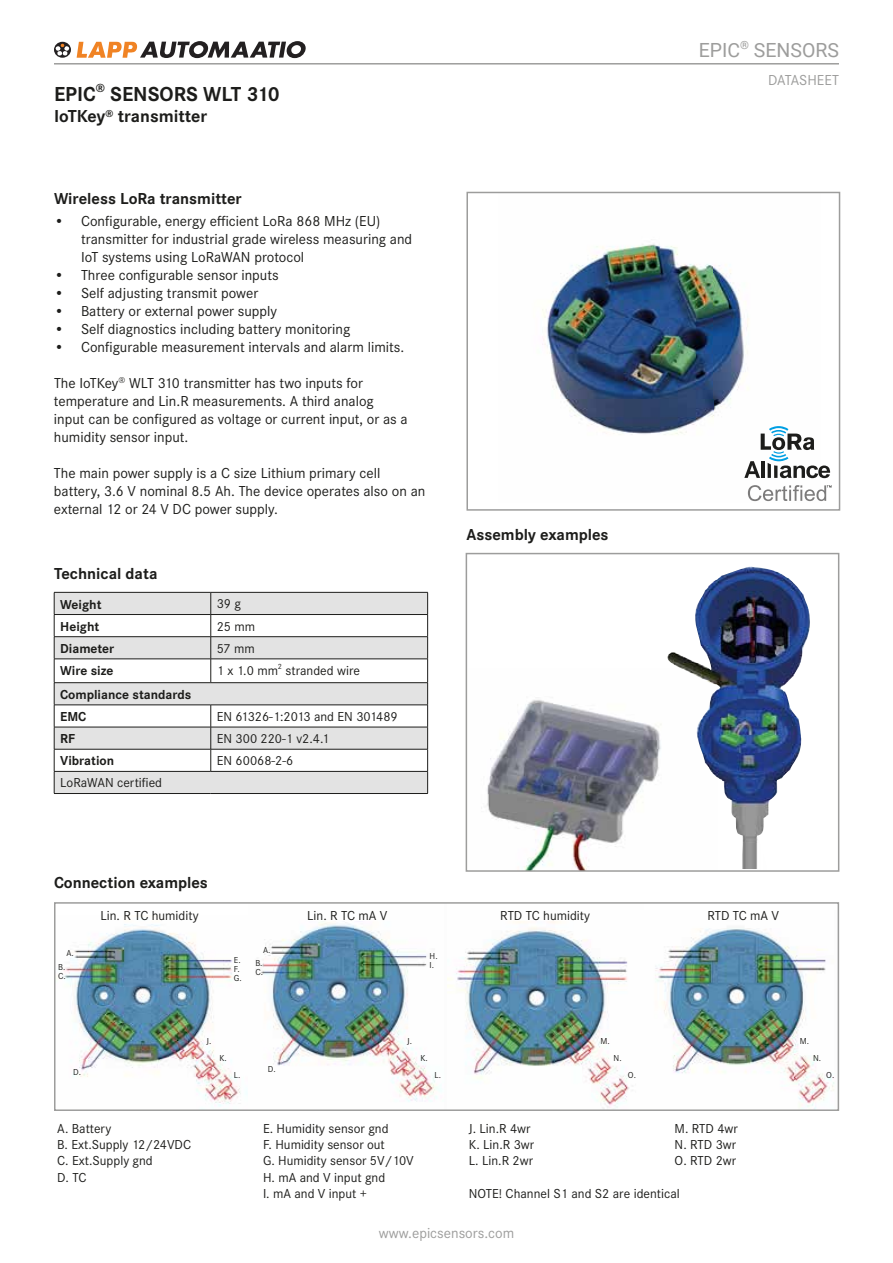
<style>
.page{position:relative;width:893px;height:1263px;background:#fff}
.page>*{position:absolute;margin:0;border:0;box-sizing:border-box;transform-origin:0 0}
.t1{font:700 21px "Corporate STOT";color:#1d1d1b}
.t2{font:19.5px "Roboto";color:#9d9d9c}
.t3{font:700 18px "Corporate STOT";color:#1d1d1b}
.t4{font:700 16.5px "Corporate STOT";color:#1d1d1b}
.t5{font:15px/18px "Corporate STOT";color:#1d1d1b}
.t6{font:15px "Corporate STOT";color:#9d9d9c}
.t7{font:13.5px/16.2px "Corporate STOT";color:#1d1d1b}
.t8{font:700 13.5px/22.2px "Corporate STOT";color:#1d1d1b}
.t9{font:9px/9px "Corporate STOT";color:#1d1d1b}
</style>
<div class="page">
<svg style="left:54px;top:42px;width:17px;height:16px"></svg>
<svg style="left:55px;top:43px;width:14px;height:13px"></svg>
<svg style="left:77px;top:41px;width:229px;height:17px"></svg>
<img style="left:487px;top:700px;width:170px;height:169px">
<div style="left:466px;top:553px;width:373px;height:319px;border:2px solid #9d9d9c"></div>
<img style="left:657px;top:566px;width:153px;height:303px">
<img style="left:542px;top:244px;width:272px;height:258px">
<div style="left:466px;top:192px;width:374px;height:319px;border:2px solid #9d9d9c"></div>
<svg style="left:744px;top:426px;width:86px;height:52px"></svg>
<svg style="left:748px;top:485px;width:83px;height:16px"></svg>
<svg style="left:55px;top:593px;width:372px;height:200px;fill:#e3e3e3"></svg>
<hr style="left:54px;top:592px;width:157px;height:1px;background:#1d1d1b">
<hr style="left:211px;top:592px;width:217px;height:1px;background:#1d1d1b">
<hr style="left:54px;top:614px;width:157px;height:1px;background:#1d1d1b">
<hr style="left:211px;top:614px;width:217px;height:1px;background:#1d1d1b">
<hr style="left:54px;top:636px;width:157px;height:1px;background:#1d1d1b">
<hr style="left:211px;top:636px;width:217px;height:1px;background:#1d1d1b">
<hr style="left:54px;top:659px;width:157px;height:1px;background:#1d1d1b">
<hr style="left:211px;top:659px;width:217px;height:1px;background:#1d1d1b">
<svg style="left:211px;top:592px;width:1px;height:90px"></svg>
<hr style="left:54px;top:682px;width:157px;height:1px;background:#1d1d1b">
<hr style="left:211px;top:682px;width:217px;height:1px;background:#1d1d1b">
<hr style="left:54px;top:705px;width:157px;height:1px;background:#1d1d1b">
<hr style="left:211px;top:705px;width:217px;height:1px;background:#1d1d1b">
<hr style="left:54px;top:727px;width:157px;height:1px;background:#1d1d1b">
<hr style="left:211px;top:727px;width:217px;height:1px;background:#1d1d1b">
<hr style="left:54px;top:749px;width:157px;height:1px;background:#1d1d1b">
<hr style="left:211px;top:749px;width:217px;height:1px;background:#1d1d1b">
<svg style="left:211px;top:705px;width:1px;height:66px"></svg>
<hr style="left:54px;top:771px;width:157px;height:1px;background:#1d1d1b">
<svg style="left:54px;top:592px;width:1px;height:201px"></svg>
<hr style="left:211px;top:771px;width:217px;height:1px;background:#1d1d1b">
<svg style="left:427px;top:592px;width:1px;height:201px"></svg>
<hr style="left:54px;top:793px;width:157px;height:1px;background:#1d1d1b">
<hr style="left:211px;top:793px;width:217px;height:1px;background:#1d1d1b">
<hr style="left:54px;top:63px;width:785px;height:2px;background:#9d9d9c">
<img style="left:62px;top:924px;width:185px;height:183px">
<img style="left:255px;top:921px;width:193px;height:181px">
<img style="left:448px;top:921px;width:181px;height:187px">
<img style="left:655px;top:928px;width:180px;height:180px">
<div style="left:54px;top:902px;width:785px;height:209px;border:2px solid #9d9d9c"></div>
<h1 class="t1" style="left:54px;top:82px;width:227px">EPIC<sup>®</sup> SENSORS WLT 310</h1>
<p class="t3" style="left:54px;top:106px;width:155px">IoTKey<sup>®</sup> transmitter</p>
<p class="t4" style="left:54px;top:189px;width:189px">Wireless LoRa transmitter</p>
<p class="t5" style="left:81px;top:213px;width:333px;text-indent:-27px">• Configurable, energy efficient LoRa 868 MHz (EU) transmitter for industrial grade wireless measuring and<br>IoT systems using LoRaWAN protocol</p>
<p class="t5" style="left:54px;top:267px;width:226px">• Three configurable sensor inputs</p>
<p class="t5" style="left:54px;top:285px;width:206px">• Self adjusting transmit power</p>
<p class="t5" style="left:54px;top:303px;width:225px">• Battery or external power supply</p>
<p class="t5" style="left:54px;top:321px;width:298px">• Self diagnostics including battery monitoring</p>
<p class="t5" style="left:54px;top:339px;width:352px">• Configurable measurement intervals and alarm limits.</p>
<p class="t5" style="left:54px;top:375px;width:355px">The IoTKey<sup>®</sup> WLT 310 transmitter has two inputs for temperature and Lin.R measurements. A third analog input can be configured as voltage or current input, or as a humidity sensor input.</p>
<p class="t5" style="left:54px;top:465px;width:373px">The main power supply is a C size Lithium primary cell battery, 3.6 V nominal 8.5 Ah. The device operates also on an external 12 or 24 V DC power supply.</p>
<p class="t4" style="left:54px;top:564px;width:105px">Technical data</p>
<p class="t8" style="left:60px;top:593px;width:43px">Weight</p>
<p class="t7" style="left:217px;top:596px;width:26px">39 g</p>
<p class="t8" style="left:60px;top:615px;width:41px">Height</p>
<p class="t7" style="left:217px;top:618px;width:40px">25 mm</p>
<p class="t8" style="left:60px;top:638px;width:56px">Diameter</p>
<p class="t7" style="left:217px;top:640px;width:39px">57 mm</p>
<p class="t8" style="left:60px;top:660px;width:55px">Wire size</p>
<p class="t7" style="left:217px;top:662px;width:145px">1 x 1.0 mm<sup>2</sup> stranded wire</p>
<p class="t8" style="left:60px;top:684px;width:133px">Compliance standards<br>EMC</p>
<p class="t7" style="left:217px;top:708px;width:182px">EN 61326-1:2013 and EN 301489</p>
<p class="t8" style="left:60px;top:728px;width:16px">RF</p>
<p class="t7" style="left:217px;top:731px;width:114px">EN 300 220-1 v2.4.1</p>
<p class="t8" style="left:60px;top:750px;width:55px">Vibration</p>
<p class="t7" style="left:217px;top:753px;width:78px">EN 60068-2-6</p>
<p class="t7" style="left:60px;top:775px;width:103px">LoRaWAN certified</p>
<p class="t4" style="left:54px;top:873px;width:155px">Connection examples</p>
<p class="t4" style="left:466px;top:525px;width:144px">Assembly examples</p>
<h2 class="t2" style="left:699px;top:37px;width:142px">EPIC<sup>®</sup> SENSORS</h2>
<p class="t6" style="left:768px;top:71px;width:72px">DATASHEET</p>
<p class="t9" style="left:66px;top:949px;width:9px">A.</p>
<p class="t9" style="left:58px;top:962px;width:9px">B.<br>C.</p>
<p class="t7" style="left:100px;top:908px;width:100px">Lin. R TC humidity</p>
<p class="t7" style="left:307px;top:908px;width:82px">Lin. R TC mA V</p>
<p class="t7" style="left:500px;top:908px;width:91px">RTD TC humidity</p>
<p class="t7" style="left:707px;top:908px;width:73px">RTD TC mA V</p>
<p class="t9" style="left:234px;top:956px;width:9px">E.<br>F.<br>G.</p>
<p class="t9" style="left:263px;top:945px;width:9px">A.</p>
<p class="t9" style="left:255px;top:958px;width:9px">B.<br>C.</p>
<p class="t9" style="left:430px;top:952px;width:10px">H.<br>I.</p>
<p class="t9" style="left:206px;top:1036px;width:6px">J.</p>
<p class="t9" style="left:407px;top:1036px;width:6px">J.</p>
<p class="t9" style="left:600px;top:1036px;width:11px">M.</p>
<p class="t9" style="left:800px;top:1036px;width:11px">M.</p>
<p class="t9" style="left:220px;top:1053px;width:9px">K.</p>
<p class="t9" style="left:420px;top:1053px;width:9px">K.</p>
<p class="t9" style="left:614px;top:1053px;width:10px">N.</p>
<p class="t9" style="left:813px;top:1053px;width:10px">N.</p>
<p class="t9" style="left:73px;top:1067px;width:9px">D.</p>
<p class="t9" style="left:234px;top:1071px;width:8px">L.</p>
<p class="t9" style="left:268px;top:1065px;width:9px">D.</p>
<p class="t9" style="left:435px;top:1071px;width:8px">L.</p>
<p class="t9" style="left:628px;top:1071px;width:10px">O.</p>
<p class="t9" style="left:826px;top:1071px;width:10px">O.</p>
<p class="t7" style="left:57px;top:1120px;width:135px">A. Battery<br>B. Ext.Supply 12/24VDC<br>C. Ext.Supply gnd<br>D. TC</p>
<p class="t7" style="left:263px;top:1120px;width:152px">E. Humidity sensor gnd<br>F. Humidity sensor out<br>G. Humidity sensor 5V/10V<br>H. mA and V input gnd<br>I. mA and V input +</p>
<p class="t7" style="left:469px;top:1120px;width:67px">J. Lin.R 4wr<br>K. Lin.R 3wr<br>L. Lin.R 2wr</p>
<p class="t7" style="left:675px;top:1120px;width:65px">M. RTD 4wr<br>N. RTD 3wr<br>O. RTD 2wr</p>
<p class="t7" style="left:469px;top:1185px;width:212px">NOTE! Channel S1 and S2 are identical</p>
<p class="t6" style="left:379px;top:1224px;width:137px">www.epicsensors.com</p>
</div>
